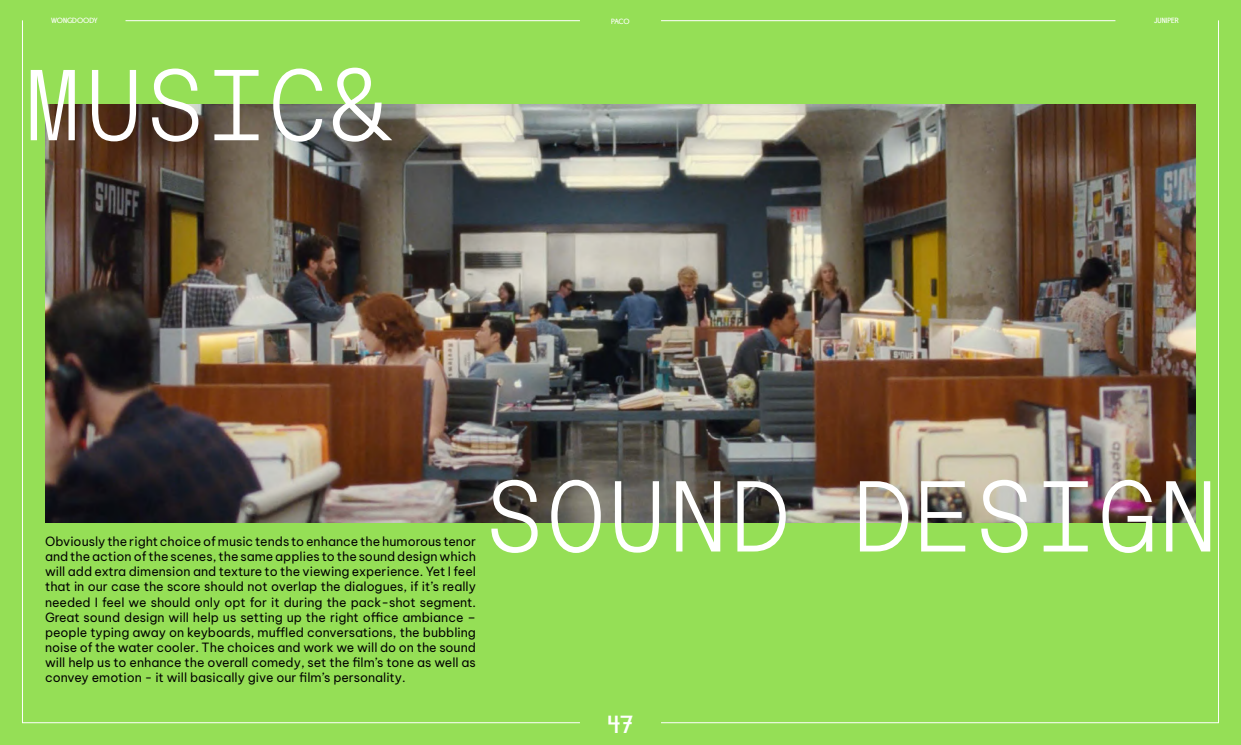
<style>
.page{position:relative;width:1241px;height:745px;background:#fff}
.page>*{position:absolute;margin:0;border:0;box-sizing:border-box;transform-origin:0 0}
.t1{font:100 90px "GTF Good Mono TRIAL";color:#fff}
.t2{font:30px "GTF Alti TRIAL";color:#fff}
.t3{font:12.5px/15px "Be Vietnam Pro";color:#000;text-align:justify}
.t4{font:7.5px "GTF Alti TRIAL";color:#fff}
</style>
<div class="page">
<div style="left:0;top:0;width:1240px;height:744px;background:#95df56"></div>
<hr style="left:22px;top:20px;width:1px;height:702px;background:#fff">
<hr style="left:125px;top:20px;width:455px;height:1px;background:#fff">
<hr style="left:661px;top:20px;width:454px;height:1px;background:#fff">
<hr style="left:661px;top:722px;width:557px;height:1px;background:#fff">
<hr style="left:22px;top:722px;width:558px;height:1px;background:#fff">
<hr style="left:1217px;top:20px;width:1px;height:702px;background:#fff">
<img style="left:45px;top:105px;width:1150px;height:417px">
<p class="t4" style="left:51px;top:17px;width:48px">WONGDOODY</p>
<p class="t4" style="left:611px;top:18px;width:20px">PACO</p>
<p class="t4" style="left:1154px;top:17px;width:26px">JUNIPER</p>
<h1 class="t1" style="left:22px;top:68px;width:369px">MUSIC&amp;</h1>
<p class="t3" style="left:45px;top:532px;width:432px">Obviously the right choice of music tends to enhance the humorous tenor and the action of the scenes, the same applies to the sound design which will add extra dimension and texture to the viewing experience. Yet I feel</p>
<p class="t3" style="left:45px;top:577px;width:432px">that in our case the score should not overlap the dialogues, if it’s really needed I feel we should only opt for it during the pack-shot segment.<br>Great sound design will help us setting up the right office ambiance – people typing away on keyboards, muffled conversations, the bubbling noise of the water cooler. The choices and work we will do on the sound will help us to enhance the overall comedy, set the film’s tone as well as convey emotion - it will basically give our film’s personality.</p>
<h1 class="t1" style="left:484px;top:478px;width:736px">SOUND DESIGN</h1>
<h2 class="t2" style="left:607px;top:703px;width:27px">47</h2>
</div>
